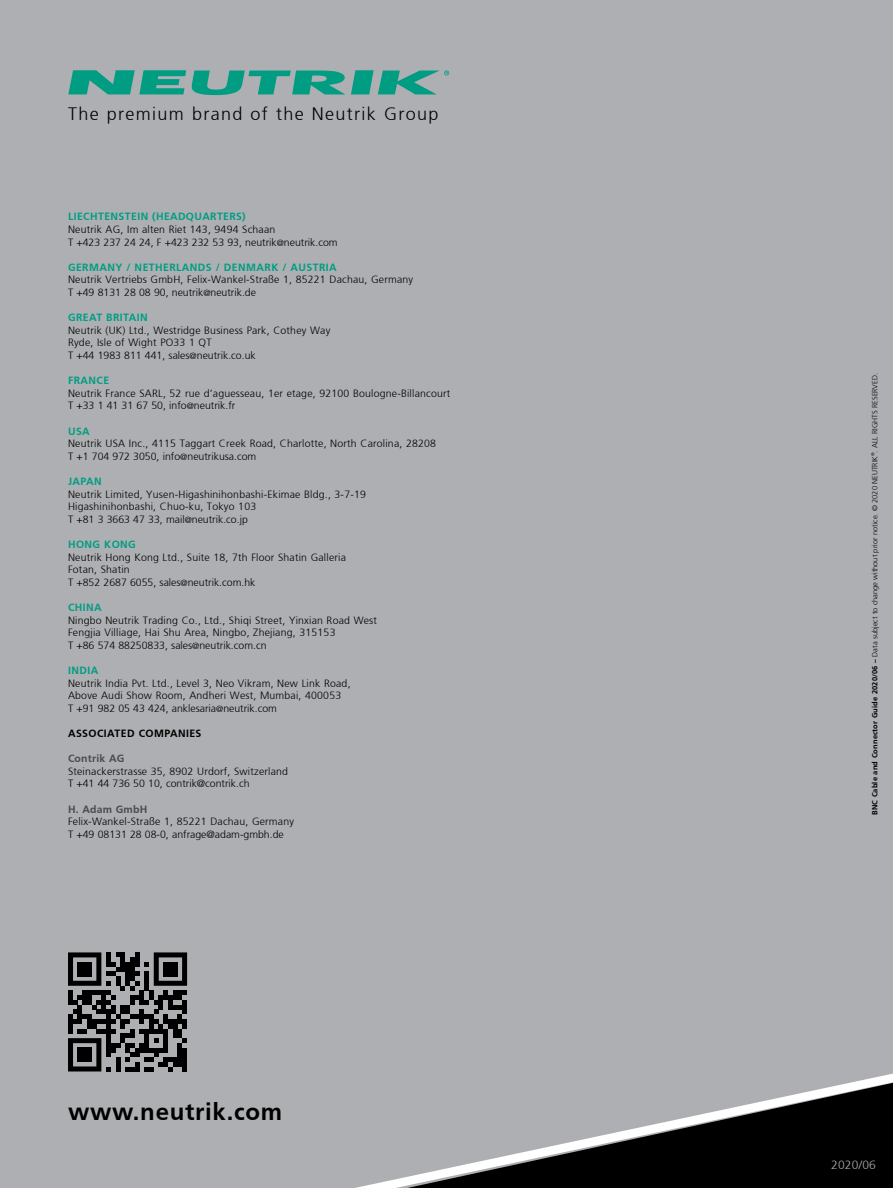
<style>
.page{position:relative;width:893px;height:1188px;background:#aeafb2}
.page>*{position:absolute;margin:0;border:0;box-sizing:border-box;transform-origin:0 0}
.t1{font:700 24px "Frutiger";letter-spacing:.03em;color:#000}
.t2{font:300 18px "Frutiger";letter-spacing:.075em;color:#000}
.t3{font:300 12px "Frutiger";letter-spacing:.02em;color:#aeafb2}
.t4{font:300 10.5px/12.6px "Frutiger";letter-spacing:.02em;color:#000}
.t5{font:700 10.5px "Frutiger";letter-spacing:.04em;color:#009d82}
.t6{font:300 10.5px/12.6px "Frutiger";color:#000}
.t7{font:700 10.5px "Frutiger";letter-spacing:.04em;color:#000}
.t8{font:700 10.5px "Frutiger";letter-spacing:.02em;color:#4c4a4f}
.t9{font:300 7.5px "Frutiger";color:#000}
.s1{font-size:9px}
.s2{font-weight:700}
</style>
<div class="page">
<svg style="left:355px;top:1073px;width:538px;height:115px"></svg>
<svg style="left:68px;top:70px;width:118px;height:24px"></svg>
<svg style="left:192px;top:71px;width:153px;height:24px"></svg>
<svg style="left:351px;top:70px;width:98px;height:24px"></svg>
<svg style="left:68px;top:952px;width:119px;height:119px"></svg>
<div style="left:78px;top:962px;width:14px;height:14px;background:#000"></div>
<div style="left:163px;top:962px;width:15px;height:14px;background:#000"></div>
<div style="left:78px;top:1048px;width:14px;height:14px;background:#000"></div>
<h2 class="t2" style="left:68px;top:103px;width:372px">The premium brand of the Neutrik Group</h2>
<p class="t5" style="left:68px;top:211px;width:179px">LIECHTENSTEIN (HEADQUARTERS)</p>
<p class="t6" style="left:68px;top:223px;width:271px">Neutrik AG, Im alten Riet 143, 9494 Schaan<br>T +423 237 24 24, F +423 232 53 93, neutrik<span class="s1">@</span>neutrik.com</p>
<p class="t5" style="left:68px;top:261px;width:270px">GERMANY / NETHERLANDS / DENMARK / AUSTRIA</p>
<p class="t4" style="left:68px;top:274px;width:347px">Neutrik Vertriebs GmbH, Felix-Wankel-Straße 1, 85221 Dachau, Germany<br>T +49 8131 28 08 90, neutrik<span class="s1">@</span>neutrik.de</p>
<p class="t5" style="left:68px;top:311px;width:81px">GREAT BRITAIN</p>
<p class="t4" style="left:68px;top:324px;width:264px">Neutrik (UK) Ltd., Westridge Business Park, Cothey Way<br>Ryde, Isle of Wight PO33 1 QT<br>T +44 1983 811 441, sales<span class="s1">@</span>neutrik.co.uk</p>
<p class="t5" style="left:68px;top:374px;width:43px">FRANCE</p>
<p class="t4" style="left:68px;top:387px;width:384px">Neutrik France SARL, 52 rue d’aguesseau, 1er etage, 92100 Boulogne-Billancourt<br>T +33 1 41 31 67 50, info<span class="s1">@</span>neutrik.fr</p>
<p class="t5" style="left:68px;top:425px;width:23px">USA</p>
<p class="t4" style="left:68px;top:437px;width:370px">Neutrik USA Inc., 4115 Taggart Creek Road, Charlotte, North Carolina, 28208<br>T +1 704 972 3050, info<span class="s1">@</span>neutrikusa.com</p>
<p class="t5" style="left:68px;top:475px;width:35px">JAPAN</p>
<p class="t4" style="left:68px;top:488px;width:299px">Neutrik Limited, Yusen-Higashinihonbashi-Ekimae Bldg., 3-7-19<br>Higashinihonbashi, Chuo-ku, Tokyo 103<br>T +81 3 3663 47 33, mail<span class="s1">@</span>neutrik.co.jp</p>
<p class="t5" style="left:68px;top:538px;width:69px">HONG KONG</p>
<p class="t4" style="left:68px;top:551px;width:279px">Neutrik Hong Kong Ltd., Suite 18, 7th Floor Shatin Galleria<br>Fotan, Shatin<br>T +852 2687 6055, sales<span class="s1">@</span>neutrik.com.hk</p>
<p class="t5" style="left:68px;top:601px;width:35px">CHINA</p>
<p class="t4" style="left:68px;top:614px;width:310px">Ningbo Neutrik Trading Co., Ltd., Shiqi Street, Yinxian Road West<br>Fengjia Villiage, Hai Shu Area, Ningbo, Zhejiang, 315153<br>T +86 574 88250833, sales<span class="s1">@</span>neutrik.com.cn</p>
<p class="t5" style="left:68px;top:664px;width:32px">INDIA</p>
<p class="t4" style="left:68px;top:677px;width:284px">Neutrik India Pvt. Ltd., Level 3, Neo Vikram, New Link Road,<br>Above Audi Show Room, Andheri West, Mumbai, 400053<br>T +91 982 05 43 424, anklesaria<span class="s1">@</span>neutrik.com</p>
<p class="t7" style="left:68px;top:727px;width:135px">ASSOCIATED COMPANIES</p>
<p class="t8" style="left:68px;top:752px;width:58px">Contrik AG</p>
<p class="t4" style="left:68px;top:765px;width:222px">Steinackerstrasse 35, 8902 Urdorf, Switzerland<br>T +41 44 736 50 10, contrik@contrik.ch</p>
<p class="t8" style="left:68px;top:803px;width:81px">H. Adam GmbH</p>
<p class="t4" style="left:68px;top:815px;width:228px">Felix-Wankel-Straße 1, 85221 Dachau, Germany<br>T +49 08131 28 08-0, anfrage@adam-gmbh.de</p>
<h1 class="t1" style="left:68px;top:1098px;width:216px">www.neutrik.com</h1>
<p class="t9" style="left:870px;top:815px;width:443px;rotate:-90deg"><span class="s2">BNC Cable and Connector Guide 2020/06 –</span> Data subject to change without prior notice. © 2020 NEUTRIK<sup>®</sup>. ALL RIGHTS RESERVED.</p>
<p class="t3" style="left:831px;top:1158px;width:46px">2020/06</p>
</div>
